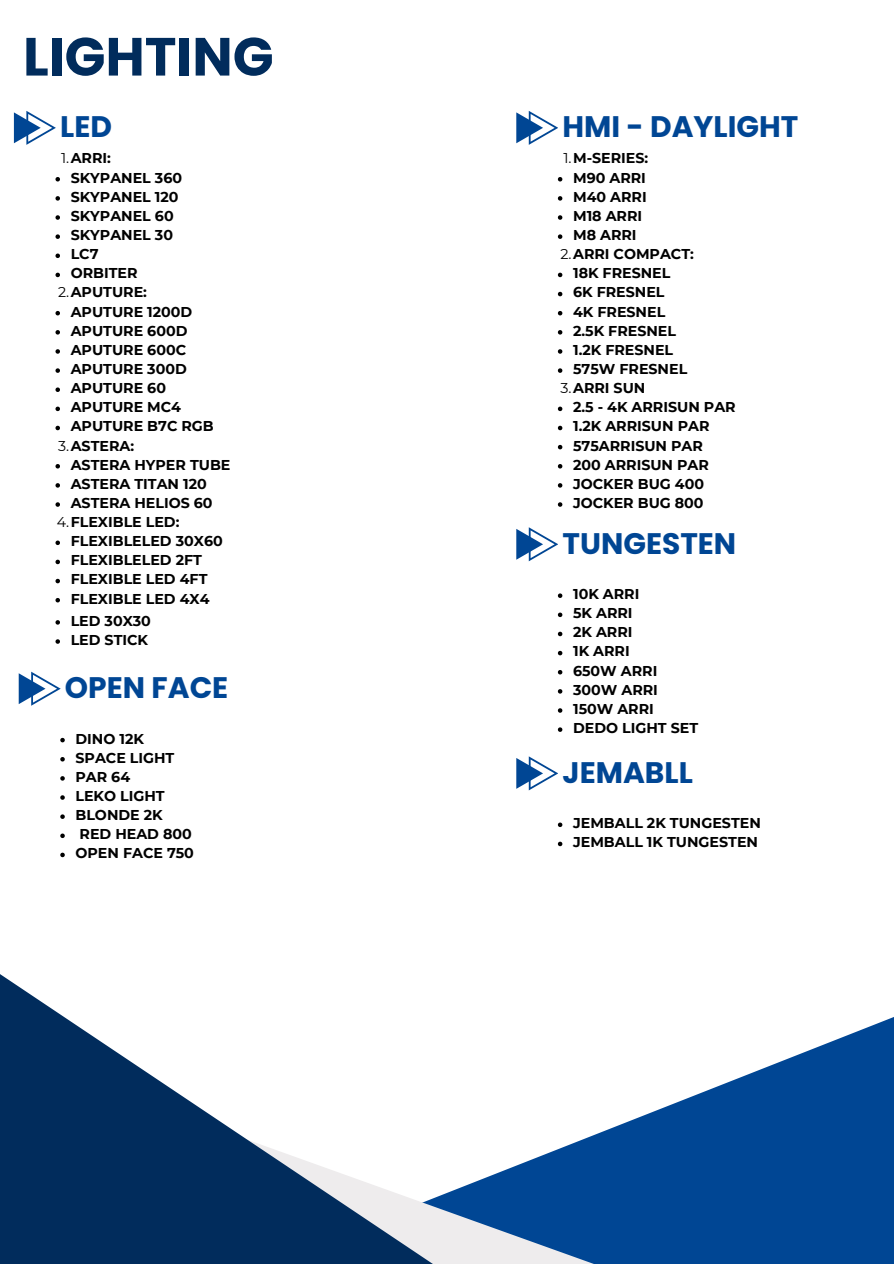
<style>
.page{position:relative;width:894px;height:1264px;background:#fff}
.page>*{position:absolute;margin:0;border:0;box-sizing:border-box;transform-origin:0 0}
.t1{font:700 53.7px "Poppins";color:#012c5c}
.t2{font:700 29.7px "Poppins";color:#004694}
.t3{font:700 14.25px "Montserrat";color:#000}
.s1{font-weight:400}
</style>
<div class="page">
<svg style="left:628px;top:1017px;width:265px;height:246px;fill:#004694"></svg>
<svg style="left:0;top:974px;width:628px;height:289px"></svg>
<svg style="left:14px;top:111px;width:42px;height:33px"></svg>
<svg style="left:55px;top:177px;width:5px;height:4px"></svg>
<svg style="left:55px;top:196px;width:5px;height:5px"></svg>
<svg style="left:55px;top:215px;width:5px;height:5px"></svg>
<svg style="left:55px;top:234px;width:5px;height:5px"></svg>
<svg style="left:55px;top:253px;width:5px;height:5px"></svg>
<svg style="left:55px;top:273px;width:5px;height:4px"></svg>
<svg style="left:55px;top:311px;width:5px;height:4px"></svg>
<svg style="left:55px;top:330px;width:5px;height:4px"></svg>
<svg style="left:55px;top:349px;width:5px;height:5px"></svg>
<svg style="left:55px;top:368px;width:5px;height:5px"></svg>
<svg style="left:55px;top:387px;width:5px;height:5px"></svg>
<svg style="left:55px;top:406px;width:5px;height:5px"></svg>
<svg style="left:55px;top:426px;width:5px;height:4px"></svg>
<svg style="left:55px;top:464px;width:5px;height:4px"></svg>
<svg style="left:55px;top:483px;width:5px;height:4px"></svg>
<svg style="left:55px;top:502px;width:5px;height:5px"></svg>
<svg style="left:55px;top:540px;width:5px;height:5px"></svg>
<svg style="left:55px;top:559px;width:5px;height:5px"></svg>
<svg style="left:55px;top:579px;width:5px;height:4px"></svg>
<svg style="left:55px;top:598px;width:5px;height:4px"></svg>
<svg style="left:55px;top:620px;width:5px;height:4px"></svg>
<svg style="left:55px;top:639px;width:5px;height:4px"></svg>
<svg style="left:516px;top:111px;width:41px;height:33px"></svg>
<svg style="left:557px;top:177px;width:5px;height:4px"></svg>
<svg style="left:557px;top:196px;width:5px;height:5px"></svg>
<svg style="left:557px;top:215px;width:5px;height:5px"></svg>
<svg style="left:557px;top:234px;width:5px;height:5px"></svg>
<svg style="left:557px;top:273px;width:5px;height:4px"></svg>
<svg style="left:557px;top:292px;width:5px;height:4px"></svg>
<svg style="left:557px;top:311px;width:5px;height:4px"></svg>
<svg style="left:557px;top:330px;width:5px;height:4px"></svg>
<svg style="left:557px;top:349px;width:5px;height:5px"></svg>
<svg style="left:557px;top:368px;width:5px;height:5px"></svg>
<svg style="left:557px;top:406px;width:5px;height:5px"></svg>
<svg style="left:557px;top:426px;width:5px;height:4px"></svg>
<svg style="left:557px;top:445px;width:5px;height:4px"></svg>
<svg style="left:557px;top:464px;width:5px;height:4px"></svg>
<svg style="left:557px;top:483px;width:5px;height:4px"></svg>
<svg style="left:557px;top:502px;width:5px;height:5px"></svg>
<svg style="left:516px;top:527px;width:41px;height:34px"></svg>
<svg style="left:557px;top:593px;width:5px;height:5px"></svg>
<svg style="left:557px;top:612px;width:5px;height:5px"></svg>
<svg style="left:557px;top:631px;width:5px;height:5px"></svg>
<svg style="left:557px;top:651px;width:5px;height:4px"></svg>
<svg style="left:557px;top:670px;width:5px;height:4px"></svg>
<svg style="left:557px;top:689px;width:5px;height:4px"></svg>
<svg style="left:557px;top:708px;width:5px;height:4px"></svg>
<svg style="left:557px;top:727px;width:5px;height:5px"></svg>
<svg style="left:19px;top:671px;width:41px;height:34px"></svg>
<svg style="left:60px;top:738px;width:5px;height:4px"></svg>
<svg style="left:60px;top:757px;width:5px;height:4px"></svg>
<svg style="left:60px;top:776px;width:5px;height:4px"></svg>
<svg style="left:60px;top:795px;width:5px;height:4px"></svg>
<svg style="left:60px;top:814px;width:5px;height:5px"></svg>
<svg style="left:60px;top:833px;width:5px;height:5px"></svg>
<svg style="left:60px;top:852px;width:5px;height:5px"></svg>
<svg style="left:516px;top:756px;width:41px;height:34px"></svg>
<svg style="left:557px;top:822px;width:5px;height:5px"></svg>
<svg style="left:557px;top:841px;width:5px;height:5px"></svg>
<h1 class="t1" style="left:23px;top:19px;width:252px">LIGHTING</h1>
<p class="t2" style="left:60px;top:106px;width:53px">LED</p>
<h2 class="t3" style="left:61px;top:150px;width:51px"><span class="s1">1.</span>ARRI:</h2>
<p class="t3" style="left:71px;top:169px;width:113px">SKYPANEL 360</p>
<h2 class="t3" style="left:71px;top:188px;width:109px">SKYPANEL 120</h2>
<p class="t3" style="left:71px;top:207px;width:104px">SKYPANEL 60</p>
<p class="t3" style="left:71px;top:226px;width:104px">SKYPANEL 30</p>
<p class="t3" style="left:71px;top:245px;width:29px">LC7</p>
<p class="t3" style="left:71px;top:264px;width:68px">ORBITER</p>
<p class="t3" style="left:58px;top:283px;width:90px"><span class="s1">2.</span>APUTURE:</p>
<p class="t3" style="left:71px;top:303px;width:123px">APUTURE 1200D</p>
<p class="t3" style="left:71px;top:322px;width:118px">APUTURE 600D</p>
<p class="t3" style="left:71px;top:341px;width:117px">APUTURE 600C</p>
<p class="t3" style="left:71px;top:360px;width:118px">APUTURE 300D</p>
<p class="t3" style="left:71px;top:379px;width:97px">APUTURE 60</p>
<p class="t3" style="left:71px;top:398px;width:112px">APUTURE MC4</p>
<p class="t3" style="left:71px;top:417px;width:144px">APUTURE B7C RGB</p>
<p class="t3" style="left:58px;top:436px;width:77px"><span class="s1">3.</span>ASTERA:</p>
<p class="t3" style="left:71px;top:456px;width:161px">ASTERA HYPER TUBE</p>
<p class="t3" style="left:71px;top:475px;width:137px">ASTERA TITAN 120</p>
<p class="t3" style="left:71px;top:494px;width:143px">ASTERA HELIOS 60</p>
<p class="t3" style="left:57px;top:513px;width:124px"><span class="s1">4.</span>FLEXIBLE LED:</p>
<p class="t3" style="left:71px;top:532px;width:153px">FLEXIBLELED 30X60</p>
<p class="t3" style="left:71px;top:551px;width:133px">FLEXIBLELED 2FT</p>
<p class="t3" style="left:71px;top:570px;width:138px">FLEXIBLE LED 4FT</p>
<p class="t3" style="left:71px;top:589px;width:140px">FLEXIBLE LED 4X4</p>
<p class="t3" style="left:71px;top:612px;width:82px">LED 30X30</p>
<p class="t3" style="left:71px;top:631px;width:79px">LED STICK</p>
<p class="t2" style="left:65px;top:666px;width:165px">OPEN FACE</p>
<p class="t3" style="left:75px;top:729px;width:70px">DINO 12K</p>
<p class="t3" style="left:75px;top:748px;width:100px">SPACE LIGHT</p>
<p class="t3" style="left:75px;top:768px;width:56px">PAR 64</p>
<h2 class="t3" style="left:75px;top:787px;width:91px">LEKO LIGHT</h2>
<p class="t3" style="left:75px;top:806px;width:89px">BLONDE 2K</p>
<p class="t3" style="left:79px;top:825px;width:114px">RED HEAD 800</p>
<p class="t3" style="left:75px;top:844px;width:120px">OPEN FACE 750</p>
<p class="t2" style="left:562px;top:106px;width:237px">HMI - DAYLIGHT</p>
<p class="t3" style="left:563px;top:150px;width:86px"><span class="s1">1.</span>M-SERIES:</p>
<p class="t3" style="left:573px;top:169px;width:74px">M90 ARRI</p>
<p class="t3" style="left:573px;top:188px;width:75px">M40 ARRI</p>
<p class="t3" style="left:573px;top:207px;width:71px">M18 ARRI</p>
<p class="t3" style="left:573px;top:226px;width:65px">M8 ARRI</p>
<p class="t3" style="left:560px;top:245px;width:135px"><span class="s1">2.</span>ARRI COMPACT:</p>
<p class="t3" style="left:573px;top:264px;width:99px">18K FRESNEL</p>
<p class="t3" style="left:573px;top:283px;width:93px">6K FRESNEL</p>
<p class="t3" style="left:573px;top:303px;width:94px">4K FRESNEL</p>
<p class="t3" style="left:573px;top:322px;width:104px">2.5K FRESNEL</p>
<p class="t3" style="left:573px;top:341px;width:102px">1.2K FRESNEL</p>
<p class="t3" style="left:573px;top:360px;width:116px">575W FRESNEL</p>
<p class="t3" style="left:560px;top:379px;width:86px"><span class="s1">3.</span>ARRI SUN</p>
<p class="t3" style="left:573px;top:398px;width:164px">2.5 ‐ 4K ARRISUN PAR</p>
<p class="t3" style="left:573px;top:417px;width:138px">1.2K ARRISUN PAR</p>
<p class="t3" style="left:573px;top:436px;width:131px">575ARRISUN PAR</p>
<p class="t3" style="left:573px;top:456px;width:137px">200 ARRISUN PAR</p>
<p class="t3" style="left:573px;top:475px;width:132px">JOCKER BUG 400</p>
<p class="t3" style="left:573px;top:494px;width:132px">JOCKER BUG 800</p>
<p class="t2" style="left:562px;top:522px;width:175px">TUNGESTEN</p>
<h2 class="t3" style="left:573px;top:585px;width:68px">10K ARRI</h2>
<p class="t3" style="left:573px;top:604px;width:61px">5K ARRI</p>
<p class="t3" style="left:573px;top:623px;width:61px">2K ARRI</p>
<p class="t3" style="left:573px;top:642px;width:58px">1K ARRI</p>
<p class="t3" style="left:573px;top:661px;width:86px">650W ARRI</p>
<p class="t3" style="left:573px;top:681px;width:86px">300W ARRI</p>
<p class="t3" style="left:573px;top:700px;width:82px">150W ARRI</p>
<p class="t3" style="left:573px;top:719px;width:126px">DEDO LIGHT SET</p>
<p class="t2" style="left:562px;top:751px;width:132px">JEMABLL</p>
<p class="t3" style="left:573px;top:814px;width:189px">JEMBALL 2K TUNGESTEN</p>
<p class="t3" style="left:573px;top:833px;width:186px">JEMBALL 1K TUNGESTEN</p>
</div>
